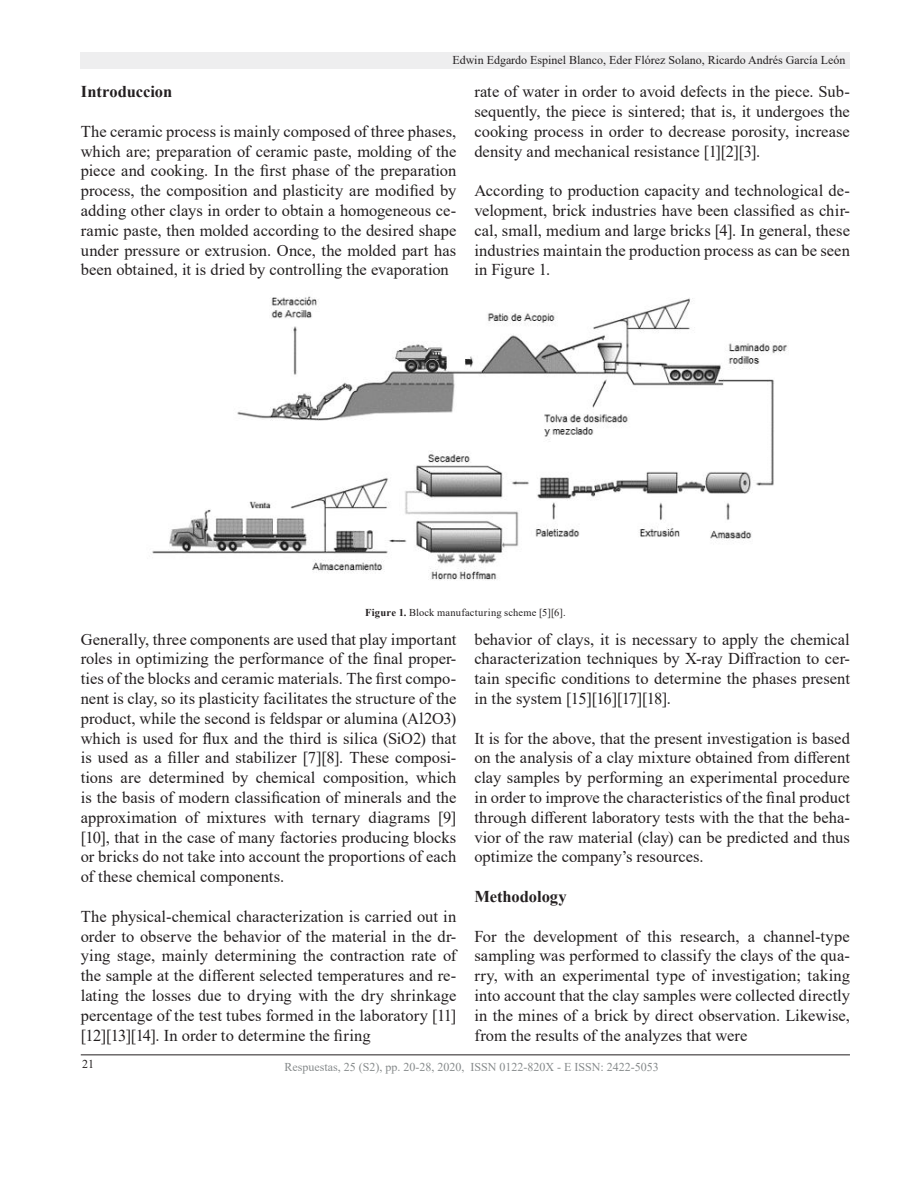
<style>
.page{position:relative;width:918px;height:1188px;background:#fff}
.page>*{position:absolute;margin:0;border:0;box-sizing:border-box;transform-origin:0 0}
.t1{font:16.5px/19.8px "Times New Roman";color:#231f20;text-align:justify}
.t2{font:700 16.5px "Times New Roman";color:#231f20}
.t3{font:12px "Times New Roman";color:#231f20}
.t4{font:12px "Times New Roman";color:#868a8b}
.t5{font:10.5px "Times New Roman";letter-spacing:.02em;color:#231f20}
.s1{font-weight:700}
</style>
<div class="page">
<div style="left:81px;top:52px;width:769px;height:17px;background:#eeeeef"></div>
<hr style="left:81px;top:1054px;width:769px;height:1px;background:#231f20">
<img style="left:152px;top:296px;width:635px;height:285px">
<p class="t3" style="left:452px;top:51px;width:395px">Edwin Edgardo Espinel Blanco, Eder Flórez Solano, Ricardo Andrés García León</p>
<p class="t2" style="left:81px;top:80px;width:93px">Introduccion</p>
<p class="t1" style="left:81px;top:121px;width:377px">The ceramic process is mainly composed of three phases, which are; preparation of ceramic paste, molding of the piece and cooking. In the first phase of the preparation process, the composition and plasticity are modified by adding other clays in order to obtain a homogeneous ce&shy;ramic paste, then molded according to the desired shape under pressure or extrusion. Once, the molded part has been obtained, it is dried by controlling the evaporation</p>
<p class="t1" style="left:474px;top:81px;width:377px">rate of water in order to avoid defects in the piece. Sub&shy;sequently, the piece is sintered; that is, it undergoes the cooking process in order to decrease porosity, increase density and mechanical resistance [1][2][3].</p>
<p class="t1" style="left:474px;top:180px;width:377px">According to production capacity and technological de&shy;velopment, brick industries have been classified as chir&shy;cal, small, medium and large bricks [4]. In general, these industries maintain the production process as can be seen in Figure 1.</p>
<p class="t5" style="left:365px;top:605px;width:202px"><span class="s1">Figure 1.</span> Block manufacturing scheme [5][6].</p>
<p class="t1" style="left:474px;top:629px;width:377px">behavior of clays, it is necessary to apply the chemical characterization techniques by X-ray Diffraction to cer&shy;tain specific conditions to determine the phases present in the system [15][16][17][18].</p>
<p class="t1" style="left:474px;top:728px;width:377px">It is for the above, that the present investigation is based on the analysis of a clay mixture obtained from different clay samples by performing an experimental procedure in order to improve the characteristics of the final product through different laboratory tests with the that the beha&shy;vior of the raw material (clay) can be predicted and thus optimize the company’s resources.</p>
<p class="t2" style="left:474px;top:885px;width:94px">Methodology</p>
<p class="t1" style="left:474px;top:926px;width:377px">For the development of this research, a channel-type sampling was performed to classify the clays of the qua&shy;rry, with an experimental type of investigation; taking into account that the clay samples were collected directly in the mines of a brick by direct observation. Likewise, from the results of the analyzes that were</p>
<p class="t1" style="left:81px;top:629px;width:377px">Generally, three components are used that play important roles in optimizing the performance of the final proper&shy;ties of the blocks and ceramic materials. The first compo&shy;nent is clay, so its plasticity facilitates the structure of the product, while the second is feldspar or alumina (Al2O3) which is used for flux and the third is silica (SiO2) that is used as a filler and stabilizer [7][8]. These composi&shy;tions are determined by chemical composition, which is the basis of modern classification of minerals and the approximation of mixtures with ternary diagrams [9] [10], that in the case of many factories producing blocks or bricks do not take into account the proportions of each of these chemical components.</p>
<p class="t1" style="left:81px;top:906px;width:377px">The physical-chemical characterization is carried out in order to observe the behavior of the material in the dr&shy;ying stage, mainly determining the contraction rate of the sample at the different selected temperatures and re&shy;lating the losses due to drying with the dry shrinkage percentage of the test tubes formed in the laboratory [11] [12][13][14]. In order to determine the firing</p>
<p class="t3" style="left:82px;top:1056px;width:13px">21</p>
<p class="t4" style="left:284px;top:1059px;width:376px">Respuestas, 25 (S2), pp. 20-28, 2020, ISSN 0122-820X - E ISSN: 2422-5053</p>
</div>
